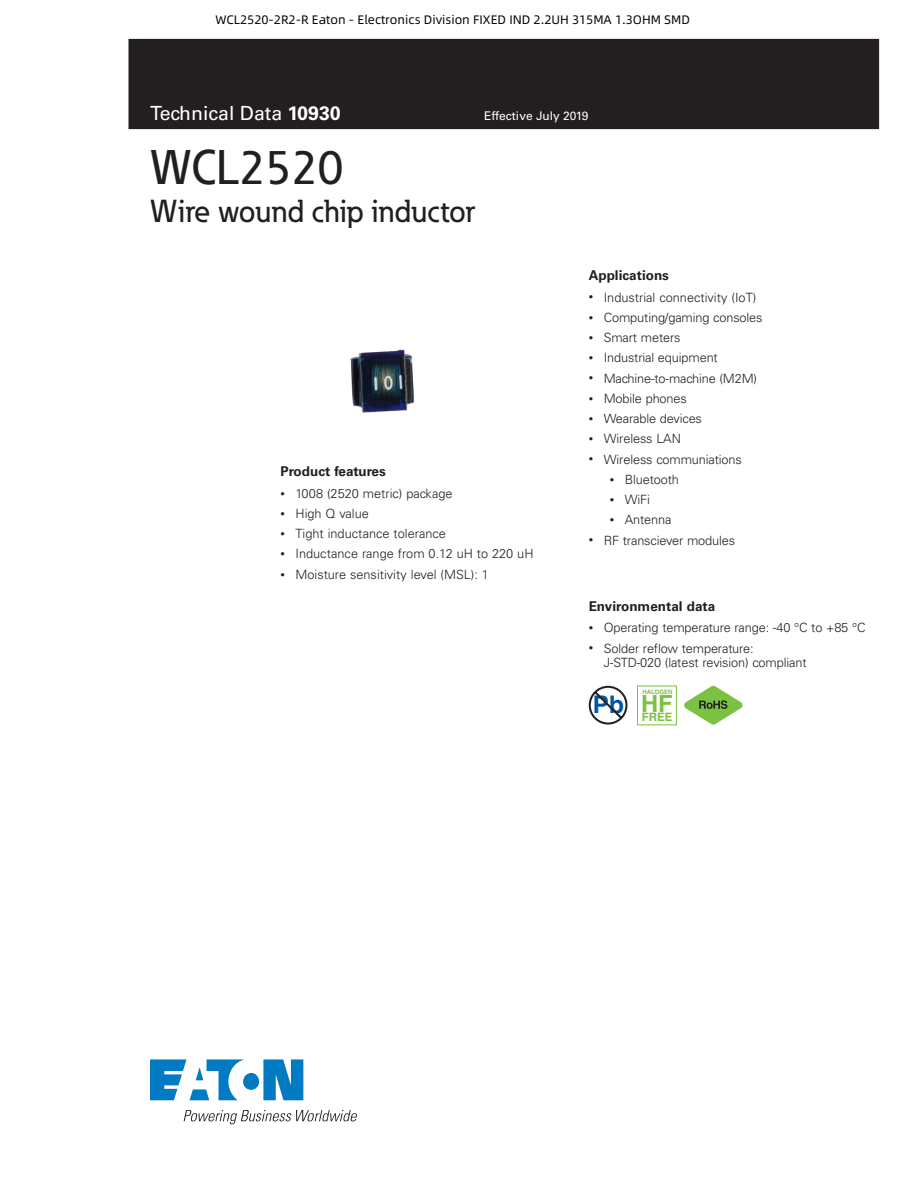
<style>
.page{position:relative;width:918px;height:1188px;background:#fff}
.page>*{position:absolute;margin:0;border:0;box-sizing:border-box;transform-origin:0 0}
._00_Product{font:500 48px "Eaton";color:#231f20}
._00_Product-2{font:500 31.5px "Eaton";color:#231f20}
.t1{font:700 24.3px "Helvetica";color:#0154a6}
.t2{font:700 23.7px "Helvetica";color:#7bc142}
.t3{font:19.5px "Univers LT Std";color:#fff}
._01_Head2{font:700 13.5px "Univers LT Std";color:#231f20}
.t4{font:300 12.75px/14.2px "Univers LT Std";letter-spacing:-.01em;color:#231f20}
.t5{font:12.3px "Alibaba Pu Hui Ti 3 55 Regular";color:#000}
.t6{font:12px "Univers LT Std";color:#fff}
.t7{font:700 11.55px "Helvetica";color:#7bc142}
.t8{font:700 6px "Helvetica";color:#7bc142}
.s1{font-weight:700}
.s2{font-family:"Univers";font-size:9px}
</style>
<div class="page">
<svg style="left:150px;top:1059px;width:153px;height:41px"></svg>
<svg style="left:184px;top:1110px;width:173px;height:14px"></svg>
<div style="left:129px;top:39px;width:750px;height:90px;background:#231f20"></div>
<svg style="left:589px;top:686px;width:38px;height:39px"></svg>
<div style="left:637px;top:686px;width:40px;height:39px;border:1px solid #7bc142"></div>
<svg style="left:684px;top:686px;width:59px;height:39px"></svg>
<img style="left:350px;top:349px;width:65px;height:64px">
<p class="t5" style="left:215px;top:11px;width:476px">WCL2520-2R2-R Eaton - Electronics Division FIXED IND 2.2UH 315MA 1.3OHM SMD</p>
<h3 class="t3" style="left:150px;top:102px;width:192px">Technical Data <span class="s1">10930</span></h3>
<p class="t6" style="left:484px;top:109px;width:106px">Effective July 2019</p>
<p class="_00_Product" style="left:150px;top:138px;width:195px">WCL2520</p>
<p class="_00_Product-2" style="left:150px;top:191px;width:327px">Wire wound chip inductor</p>
<p class="_01_Head2" style="left:280px;top:463px;width:107px">Product features</p>
<p class="t4" style="left:280px;top:486px;width:174px"><span class="s2">•</span> 1008 (2520 metric) package</p>
<p class="t4" style="left:280px;top:506px;width:90px"><span class="s2">•</span> High Q value</p>
<p class="t4" style="left:280px;top:527px;width:167px"><span class="s2">•</span> Tight inductance tolerance</p>
<p class="t4" style="left:280px;top:547px;width:255px"><span class="s2">•</span> Inductance range from 0.12 uH to 220 uH</p>
<p class="t4" style="left:280px;top:567px;width:210px"><span class="s2">•</span> Moisture sensitivity level (MSL): 1</p>
<p class="_01_Head2" style="left:589px;top:267px;width:82px">Applications</p>
<p class="t4" style="left:589px;top:290px;width:169px"><span class="s2">•</span> Industrial connectivity (IoT)</p>
<p class="t4" style="left:589px;top:310px;width:175px"><span class="s2">•</span> Computing/gaming consoles</p>
<p class="t4" style="left:589px;top:330px;width:93px"><span class="s2">•</span> Smart meters</p>
<p class="t4" style="left:589px;top:351px;width:131px"><span class="s2">•</span> Industrial equipment</p>
<p class="t4" style="left:589px;top:371px;width:170px"><span class="s2">•</span> Machine-to-machine (M2M)</p>
<p class="t4" style="left:589px;top:391px;width:100px"><span class="s2">•</span> Mobile phones</p>
<p class="t4" style="left:589px;top:411px;width:115px"><span class="s2">•</span> Wearable devices</p>
<p class="t4" style="left:589px;top:432px;width:94px"><span class="s2">•</span> Wireless LAN</p>
<p class="t4" style="left:589px;top:452px;width:155px"><span class="s2">•</span> Wireless communiations</p>
<p class="t4" style="left:610px;top:472px;width:71px"><span class="s2">•</span> Bluetooth</p>
<p class="t4" style="left:610px;top:492px;width:42px"><span class="s2">•</span> WiFi</p>
<p class="t4" style="left:610px;top:513px;width:63px"><span class="s2">•</span> Antenna</p>
<p class="t4" style="left:589px;top:533px;width:148px"><span class="s2">•</span> RF transciever modules</p>
<p class="_01_Head2" style="left:589px;top:598px;width:128px">Environmental data</p>
<p class="t4" style="left:589px;top:621px;width:278px"><span class="s2">•</span> Operating temperature range: -40 °C to +85 °C</p>
<p class="t4" style="left:604px;top:641px;width:204px;text-indent:-15px"><span class="s2">•</span> Solder reflow temperature:<br>J-STD-020 (latest revision) compliant</p>
<p class="t1" style="left:593px;top:690px;width:33px">Pb</p>
<p class="t8" style="left:642px;top:688px;width:32px">HALOGEN</p>
<p class="t2" style="left:641px;top:689px;width:33px">HF</p>
<p class="t7" style="left:642px;top:710px;width:32px">FREE</p>
</div>
